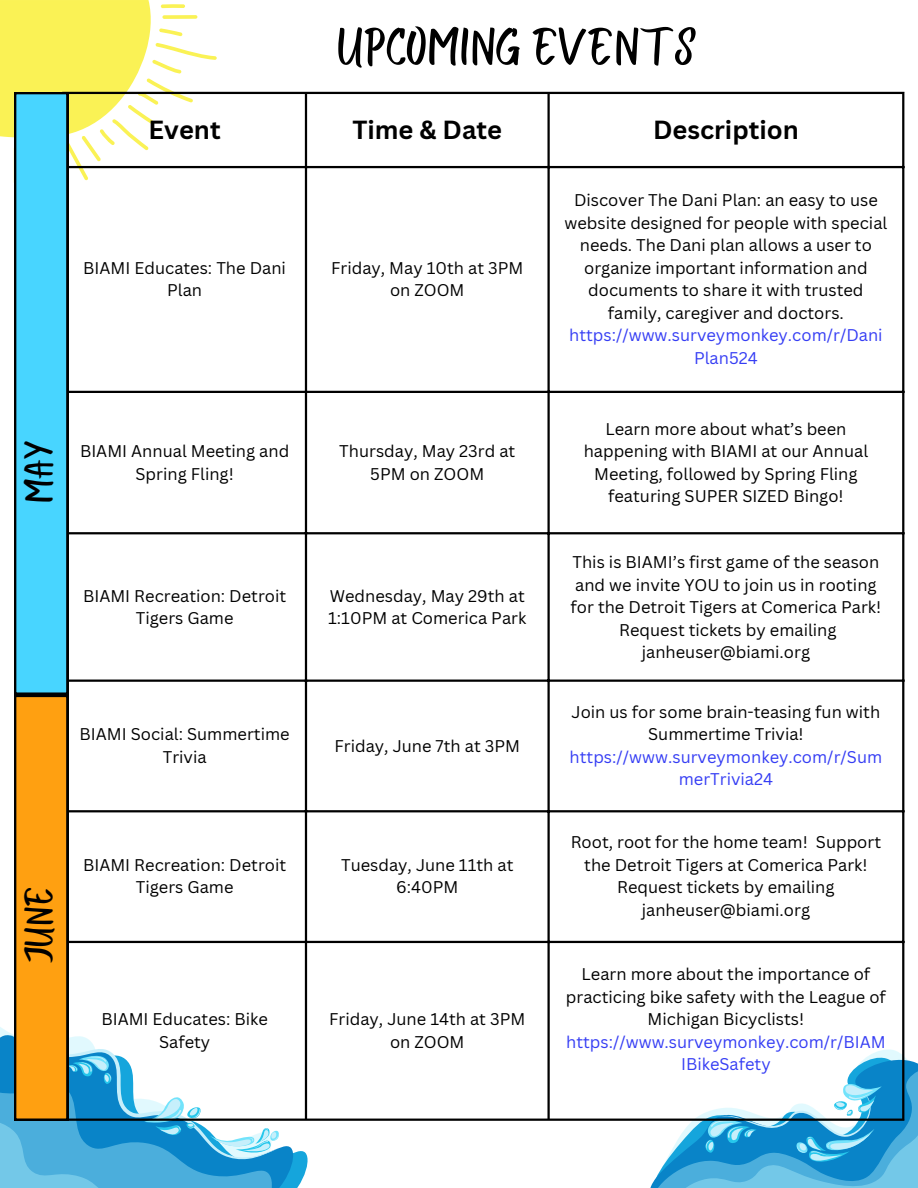
<style>
.page{position:relative;width:918px;height:1188px;background:#fff}
.page>*{position:absolute;margin:0;border:0;box-sizing:border-box;transform-origin:0 0}
.t1{font:53.4px "Bright Sunshine Cap";color:#000}
.t2{font:40.5px "Bright Sunshine Cap";color:#000}
.t3{font:700 25.5px "Canva Sans";color:#000}
.t4{font:16.5px/22.5px "Canva Sans";color:#000;text-align:center}
.t5{font:16.5px/22.5px "Canva Sans";color:#353df4;text-align:center}
.s1{color:#000100}
.s2{color:#353df4}
</style>
<div class="page">
<svg style="left:299px;top:1037px;width:14px;height:148px"></svg>
<svg style="left:279px;top:1118px;width:20px;height:70px"></svg>
<svg style="left:645px;top:1046px;width:273px;height:142px"></svg>
<hr style="left:305px;top:94px;width:2px;height:1025px;background:#000">
<hr style="left:547px;top:94px;width:3px;height:1025px;background:#000">
<hr style="left:902px;top:94px;width:2px;height:1025px;background:#000">
<hr style="left:62px;top:92px;width:842px;height:2px;background:#000">
<hr style="left:62px;top:166px;width:842px;height:2px;background:#000">
<hr style="left:62px;top:391px;width:842px;height:2px;background:#000">
<hr style="left:62px;top:532px;width:842px;height:2px;background:#000">
<hr style="left:62px;top:680px;width:842px;height:2px;background:#000">
<hr style="left:62px;top:810px;width:842px;height:2px;background:#000">
<hr style="left:62px;top:941px;width:842px;height:2px;background:#000">
<hr style="left:62px;top:1119px;width:842px;height:2px;background:#000">
<svg style="left:0;top:0;width:279px;height:1188px"></svg>
<p class="t2" style="left:12px;top:503px;width:64px;rotate:-90deg">May</p>
<p class="t2" style="left:12px;top:963px;width:78px;rotate:-90deg">JUNE</p>
<p class="t1" style="left:337px;top:11px;width:362px">UPCOMING EVENTS</p>
<p class="t3" style="left:149px;top:112px;width:74px">Event</p>
<h1 class="t3" style="left:352px;top:112px;width:151px">Time &amp; Date</h1>
<p class="t3" style="left:653px;top:112px;width:147px">Description</p>
<p class="t4" style="left:83px;top:256px;width:204px">BIAMI Educates: The Dani<br>Plan</p>
<p class="t4" style="left:331px;top:256px;width:194px">Friday, May 10th at 3PM on ZOOM</p>
<p class="t4" style="left:80px;top:439px;width:211px">BIAMI Annual Meeting and<br>Spring Fling!</p>
<p class="t4" style="left:339px;top:439px;width:178px">Thursday, May 23rd at<br>5PM on ZOOM</p>
<p class="t4" style="left:83px;top:584px;width:205px">BIAMI Recreation: Detroit<br>Tigers Game</p>
<p class="t4" style="left:328px;top:584px;width:200px;text-align:left">Wednesday, May 29th at<br>1:10PM at Comerica Park</p>
<p class="t4" style="left:80px;top:723px;width:212px">BIAMI Social: Summertime<br>Trivia</p>
<p class="t4" style="left:335px;top:734px;width:187px">Friday, June 7th at 3PM</p>
<p class="t4" style="left:83px;top:853px;width:205px">BIAMI Recreation: Detroit<br>Tigers Game</p>
<p class="t4" style="left:341px;top:853px;width:174px">Tuesday, June 11th at<br>6:40PM</p>
<p class="t4" style="left:101px;top:1008px;width:168px">BIAMI Educates: Bike<br>Safety</p>
<p class="t4" style="left:329px;top:1008px;width:198px">Friday, June 14th at 3PM on ZOOM</p>
<p class="t4" style="left:564px;top:189px;width:324px">Discover The Dani Plan: an easy to use website designed for people with special needs. The Dani plan allows a user to organize important <span class="s1">information and documents to share it with trusted family, caregiver and doctors.</span></p>
<p class="t5" style="left:569px;top:324px;width:315px">https://www.surveymonkey.com/r/Dani<br>Plan524</p>
<p class="t4" style="left:584px;top:417px;width:286px">Learn more about what’s been happening with BIAMI at our Annual<br>Meeting, followed by Spring Fling featuring SUPER SIZED Bingo!</p>
<p class="t4" style="left:571px;top:551px;width:312px;text-align:left">This is BIAMI’s first game of the season and we invite YOU to join us in rooting for the Detroit Tigers at Comerica Park!</p>
<p class="t4" style="left:619px;top:618px;width:219px">Request tickets by emailing janheuser@biami.org</p>
<p class="t4" style="left:572px;top:700px;width:310px">Join us for some brain-teasing fun with<br>Summertime Trivia!</p>
<p class="t5" style="left:570px;top:745px;width:314px">https://www.surveymonkey.com/r/Sum merTrivia24</p>
<p class="t4" style="left:571px;top:831px;width:312px">Root, root for the home team! Support the Detroit Tigers at Comerica Park!</p>
<p class="t4" style="left:617px;top:876px;width:219px">Request tickets by emailing janheuser@biami.org</p>
<p class="t4" style="left:566px;top:963px;width:322px">Learn more about the importance of practicing bike safety with the League of<br>Michigan Bicyclists! <span class="s2">https://www.surveymonkey.com/r/BIAM<br>IBikeSafety</span></p>
</div>
